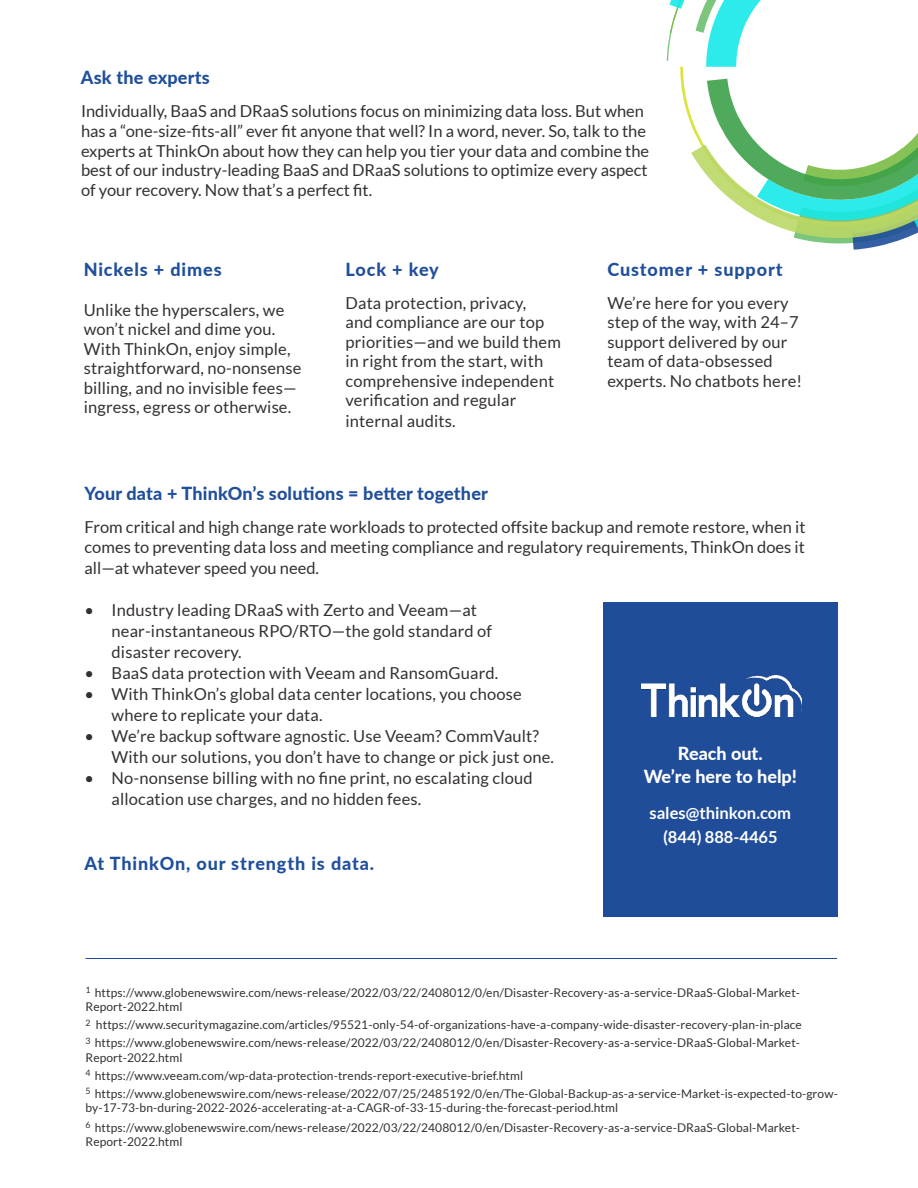
<style>
.page{position:relative;width:918px;height:1188px;background:#fff}
.page>*{position:absolute;margin:0;border:0;box-sizing:border-box;transform-origin:0 0}
.t1{font:800 18px "Lato";letter-spacing:.035em;color:#204f9b}
.t2{font:800 18px "Lato";letter-spacing:.01em;color:#204f9b}
.t3{font:800 18px/22.5px "Lato";color:#fff;text-align:center}
.t4{font:16.5px/19.5px "Lato";letter-spacing:.01em;color:#343032}
.t5{font:700 16.5px/24px "Lato";color:#fff;text-align:center}
.t6{font:12px/18px "Lato";letter-spacing:.01em;color:#343032}
</style>
<div class="page">
<svg style="left:667px;top:0;width:24px;height:124px"></svg>
<svg style="left:691px;top:0;width:227px;height:250px"></svg>
<div style="left:603px;top:603px;width:234px;height:314px;background:#1f4d9a"></div>
<img style="left:642px;top:676px;width:159px;height:40px">
<hr style="left:86px;top:958px;width:751px;height:1px;background:#1f4d9a">
<p class="t2" style="left:81px;top:70px;width:130px">Ask the experts</p>
<p class="t4" style="left:81px;top:102px;width:570px">Individually, BaaS and DRaaS solutions focus on minimizing data loss. But when has a “one-size-昀椀ts-all” ever 昀椀t anyone that well? In a word, never. So, talk to the experts at ThinkOn about how they can help you tier your data and combine the best of our industry-leading BaaS and DRaaS solutions to optimize every aspect of your recovery. Now that’s a perfect 昀椀t.</p>
<p class="t1" style="left:84px;top:256px;width:140px">Nickels + dimes</p>
<p class="t4" style="left:84px;top:301px;width:219px">Unlike the hyperscalers, we won’t nickel and dime you.<br>With ThinkOn, enjoy simple, straightforward, no-nonsense billing, and no invisible fees— ingress, egress or otherwise.</p>
<p class="t1" style="left:346px;top:256px;width:95px">Lock + key</p>
<p class="t4" style="left:346px;top:294px;width:217px">Data protection, privacy,<br>and compliance are our top priorities—and we build them in right from the start, with comprehensive independent veri昀椀cation and regular</p>
<p class="t4" style="left:346px;top:413px;width:112px">internal audits.</p>
<p class="t1" style="left:607px;top:256px;width:177px">Customer + support</p>
<p class="t4" style="left:607px;top:294px;width:196px">We’re here for you every step of the way, with 24–7 support delivered by our team of data-obsessed experts. No chatbots here!</p>
<p class="t2" style="left:85px;top:480px;width:405px">Your data + ThinkOn’s solu琀椀ons = be琀琀er together</p>
<p class="t4" style="left:85px;top:518px;width:722px;line-height:20.4px;text-align:justify">From critical and high change rate workloads to protected offsite backup and remote restore, when it comes to preventing data loss and meeting compliance and regulatory requirements, ThinkOn does it all—at whatever speed you need.</p>
<p class="t4" style="left:112px;top:600px;width:382px;line-height:21px;text-indent:-27px">• Industry leading DRaaS with Zerto and Veeam—at near-instantaneous RPO/RTO—the gold standard of disaster recovery.</p>
<p class="t4" style="left:85px;top:664px;width:415px">• BaaS data protection with Veeam and RansomGuard.</p>
<p class="t4" style="left:112px;top:684px;width:412px;line-height:21px;text-indent:-27px">• With ThinkOn’s global data center locations, you choose where to replicate your data.</p>
<p class="t4" style="left:112px;top:726px;width:444px;line-height:21px;text-indent:-27px">• We’re backup software agnostic. Use Veeam? CommVault?<br>With our solutions, you don’t have to change or pick just one.</p>
<p class="t4" style="left:112px;top:768px;width:423px;line-height:21px;text-indent:-27px">• No-nonsense billing with no 昀椀ne print, no escalating cloud allocation use charges, and no hidden fees.</p>
<p class="t3" style="left:644px;top:742px;width:155px">Reach out.<br>We’re here to help!</p>
<p class="t5" style="left:649px;top:802px;width:143px">sales@thinkon.com (844) 888-4465</p>
<p class="t1" style="left:85px;top:850px;width:291px">At ThinkOn, our strength is data.</p>
<p class="t6" style="left:86px;top:986px;width:716px;line-height:14.4px"><sup>1</sup> https://www.globenewswire.com/news-release/2022/03/22/2408012/0/en/Disaster-Recovery-as-a-service-DRaaS-Global-Market-<br>Report-2022.html</p>
<p class="t6" style="left:86px;top:1017px;width:718px"><sup>2</sup> https://www.securitymagazine.com/articles/95521-only-54-of-organizations-have-a-company-wide-disaster-recovery-plan-in-place<br><sup>3</sup> https://www.globenewswire.com/news-release/2022/03/22/2408012/0/en/Disaster-Recovery-as-a-service-DRaaS-Global-Market-</p>
<p class="t6" style="left:86px;top:1049px;width:754px">Report-2022.html<br><sup>4</sup> https://www.veeam.com/wp-data-protection-trends-report-executive-brief.html<br><sup>5</sup> https://www.globenewswire.com/news-release/2022/07/25/2485192/0/en/The-Global-Backup-as-a-service-Market-is-expected-to-grow-</p>
<p class="t6" style="left:86px;top:1099px;width:716px;line-height:19.5px">by-17-73-bn-during-2022-2026-accelerating-at-a-CAGR-of-33-15-during-the-forecast-period.html<br><sup>6</sup> https://www.globenewswire.com/news-release/2022/03/22/2408012/0/en/Disaster-Recovery-as-a-service-DRaaS-Global-Market-</p>
<p class="t6" style="left:86px;top:1134px;width:99px">Report-2022.html</p>
</div>
